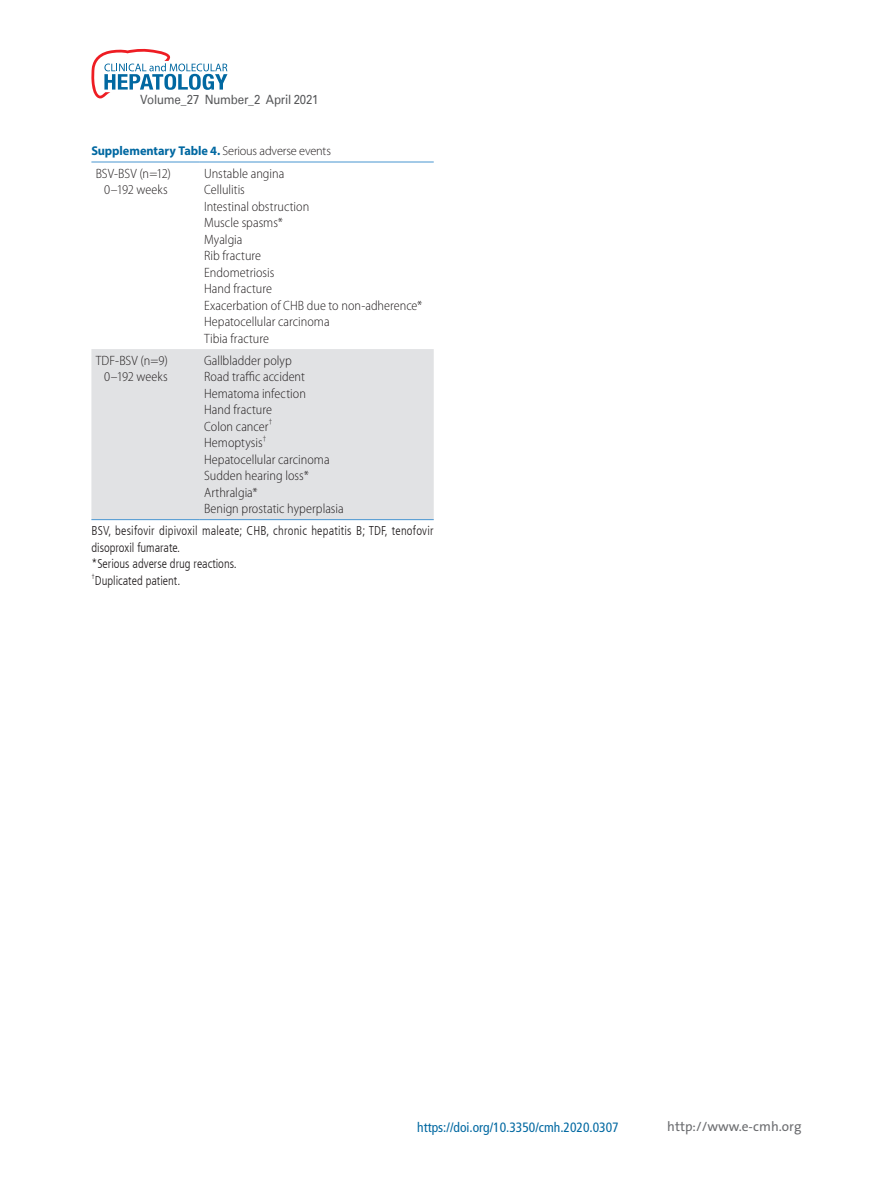
<style>
.page{position:relative;width:893px;height:1191px;background:#fff}
.page>*{position:absolute;margin:0;border:0;box-sizing:border-box;transform-origin:0 0}
.t1{font:300 semi-condensed 13.5px/16.5px "Myriad Pro";color:#231f20}
.t2{font:condensed 13.5px "Frutiger LT";color:#0168a1}
.t3{font:13.5px "The Sans";color:#6c6d70}
.t4{font:300 condensed 12.75px/16.5px "Frutiger LT";letter-spacing:.02em;color:#231f20}
.t5{font:700 12.75px "Myriad Pro";letter-spacing:-.005em;color:#0168a1}
.t6{font:12.75px "Univers";letter-spacing:-.015em;color:#57585a;scale:.9 1}
.t7{font:300 condensed 12.75px "Frutiger LT";color:#231f20}
.t8{font:300 semi-condensed 7.8px "Myriad Pro";color:#231f20}
.t9{font:300 condensed 7.5px "Frutiger LT";color:#231f20}
.s1{font-weight:300;color:#231f20}
</style>
<div class="page">
<svg style="left:91px;top:48px;width:136px;height:50px"></svg>
<div style="left:91px;top:349px;width:343px;height:170px;background:#e1e2e4"></div>
<hr style="left:91px;top:162px;width:109px;height:1px;background:#4895d0">
<hr style="left:200px;top:162px;width:234px;height:1px;background:#4895d0">
<hr style="left:91px;top:519px;width:109px;height:1px;background:#4895d0">
<hr style="left:200px;top:519px;width:234px;height:1px;background:#4895d0">
<p class="t6" style="left:140px;top:92px;width:199px">Volume_27 Number_2 April 2021</p>
<p class="t5" style="left:91px;top:143px;width:241px">Supplementary Table 4. <span class="s1">Serious adverse events</span></p>
<p class="t1" style="left:96px;top:165px;width:77px;text-align:center">BSV-BSV (n=12)<br>0–192 weeks</p>
<p class="t1" style="left:204px;top:165px;width:220px">Unstable angina<br>Cellulitis<br>Intestinal obstruction<br>Muscle spasms*<br>Myalgia<br>Rib fracture<br>Endometriosis<br>Hand fracture<br>Exacerbation of CHB due to non-adherence*<br>Hepatocellular carcinoma<br>Tibia fracture</p>
<p class="t1" style="left:96px;top:352px;width:74px;text-align:right">TDF-BSV (n=9)<br>0–192 weeks</p>
<p class="t1" style="left:204px;top:352px;width:103px">Gallbladder polyp<br>Road traffic accident<br>Hematoma infection<br>Hand fracture<br>Colon cancer</p>
<p class="t8" style="left:269px;top:417px;width:5px">†</p>
<p class="t1" style="left:204px;top:434px;width:60px">Hemoptysis</p>
<p class="t8" style="left:263px;top:433px;width:5px">†</p>
<p class="t1" style="left:204px;top:451px;width:141px">Hepatocellular carcinoma<br>Sudden hearing loss*<br>Arthralgia*<br>Benign prostatic hyperplasia</p>
<p class="t4" style="left:91px;top:522px;width:344px">BSV, besifovir dipivoxil maleate; CHB, chronic hepatitis B; TDF, tenofovir disoproxil fumarate.<br>*Serious adverse drug reactions.</p>
<p class="t9" style="left:91px;top:571px;width:5px">†</p>
<p class="t7" style="left:95px;top:573px;width:87px">Duplicated patient.</p>
<p class="t2" style="left:417px;top:1119px;width:203px">https://doi.org/10.3350/cmh.2020.0307</p>
<p class="t3" style="left:667px;top:1115px;width:136px">http://www.e-cmh.org</p>
</div>
